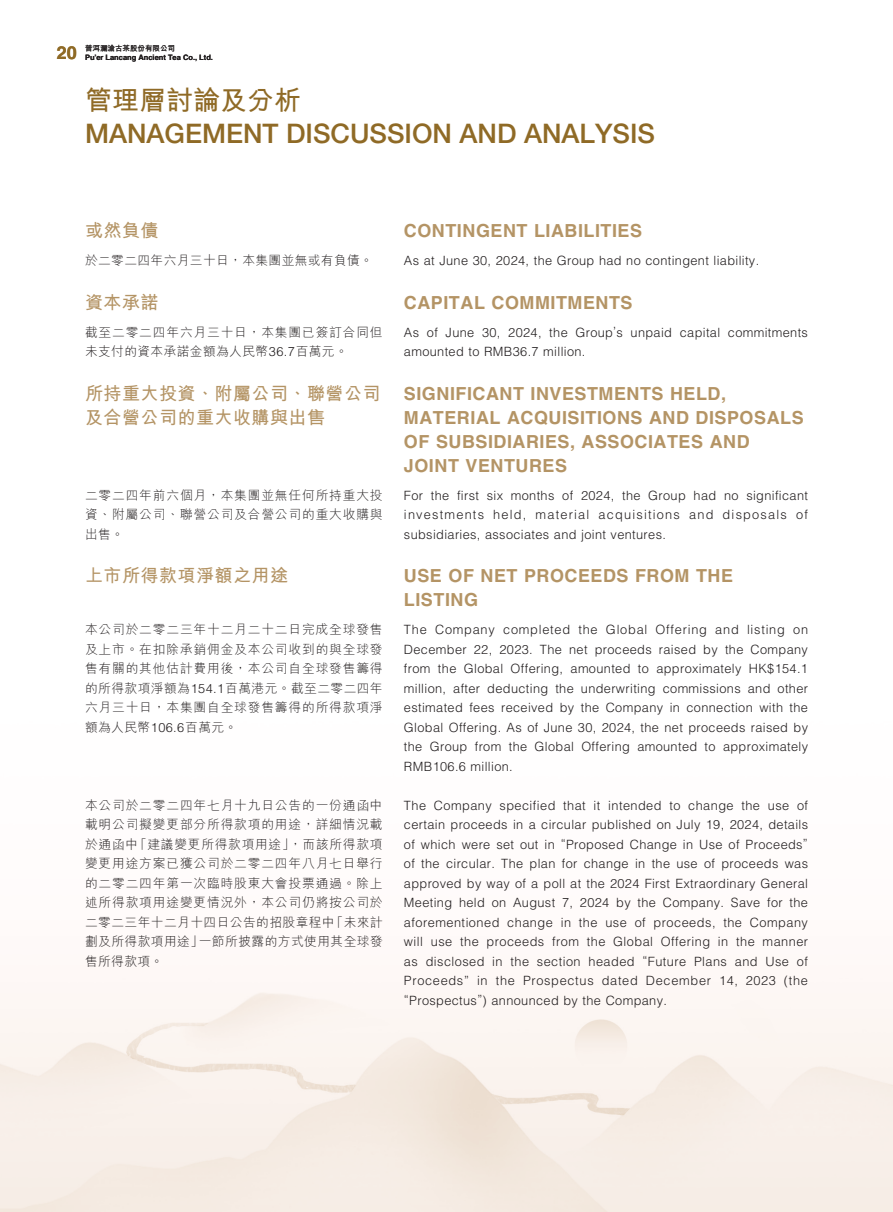
<style>
.page{position:relative;width:893px;height:1212px;background:#fff}
.page>*{position:absolute;margin:0;border:0;box-sizing:border-box;transform-origin:0 0}
.t1{font:500 27px "Helvetica Neue LT Std";color:#8f6a26}
.t2{font:700 27px "M Hei HK";color:#8f6a26}
.t3{font:700 18px/24px "Helvetica LT Std";letter-spacing:.03em;color:#b49465}
.t4{font:700 18px/24px "M Hei HK";letter-spacing:.03em;color:#b49465}
.t5{font:700 18px "Helvetica LT Std";color:#8f6a26}
.t6{font:300 12.75px/19.5px "Helvetica LT Std";letter-spacing:.03em;color:#231f20;text-align:justify}
.t7{font:300 12.75px/19.5px "M Hei HK";letter-spacing:.035em;color:#231f20;text-align:justify}
.t8{font:300 12.75px/19.5px "M Hei HK";letter-spacing:.065em;color:#231f20}
.t9{font:700 7.5px "Helvetica LT Std";color:#231f20}
.t10{font:700 7.5px "M Hei HK";color:#231f20}
.s1{font-family:"Helvetica LT Std"}
</style>
<div class="page">
<h2 class="t5" style="left:57px;top:42px;width:22px">20</h2>
<p class="t10" style="left:85px;top:43px;width:91px">普洱瀾滄古茶股份有限公司</p>
<p class="t9" style="left:85px;top:53px;width:129px">Pu’er Lancang Ancient Tea Co., Ltd.</p>
<h1 class="t2" style="left:85px;top:81px;width:217px">管理層討論及分析</h1>
<h1 class="t1" style="left:85px;top:117px;width:572px">MANAGEMENT DISCUSSION AND ANALYSIS</h1>
<h2 class="t4" style="left:85px;top:217px;width:75px">或然負債</h2>
<p class="t7" style="left:85px;top:251px;width:289px">於二零二四年六月三十日，本集團並無或有負債。</p>
<h2 class="t4" style="left:85px;top:289px;width:75px">資本承諾</h2>
<p class="t8" style="left:85px;top:322px;width:299px">截至二零二四年六月三十日，本集團已簽訂合同但未支付的資本承諾金額為人民幣<span class="s1">36.7</span>百萬元。</p>
<h2 class="t4" style="left:85px;top:380px;width:297px">所持重大投資、附屬公司、聯營公司及合營公司的重大收購與出售</h2>
<p class="t7" style="left:85px;top:485px;width:299px">二零二四年前六個月，本集團並無任何所持重大投資、附屬公司、聯營公司及合營公司的重大收購與出售。</p>
<h2 class="t4" style="left:85px;top:562px;width:205px">上市所得款項淨額之用途</h2>
<p class="t7" style="left:85px;top:620px;width:299px">本公司於二零二三年十二月二十二日完成全球發售及上市。在扣除承銷佣金及本公司收到的與全球發售有關的其他估計費用後，本公司自全球發售籌得的所得款項淨額為<span class="s1">154.1</span>百萬港元。截至二零二四年六月三十日，本集團自全球發售籌得的所得款項淨額為人民幣<span class="s1">106.6</span>百萬元。</p>
<p class="t7" style="left:85px;top:795px;width:299px">本公司於二零二四年七月十九日公告的一份通函中載明公司擬變更部分所得款項的用途，詳細情況載於通函中「建議變更所得款項用途」，而該所得款項變更用途方案已獲公司於二零二四年八月七日舉行的二零二四年第一次臨時股東大會投票通過。除上述所得款項用途變更情況外，本公司仍將按公司於二零二三年十二月十四日公告的招股章程中「未來計劃及所得款項用途」一節所披露的方式使用其全球發售所得款項。</p>
<h2 class="t3" style="left:404px;top:219px;width:240px">CONTINGENT LIABILITIES</h2>
<p class="t6" style="left:404px;top:251px;width:357px">As at June 30, 2024, the Group had no contingent liability.</p>
<h2 class="t3" style="left:404px;top:290px;width:230px">CAPITAL COMMITMENTS</h2>
<p class="t6" style="left:404px;top:322px;width:406px">As of June 30, 2024, the Group’s unpaid capital commitments amounted to RMB36.7 million.</p>
<h2 class="t3" style="left:404px;top:381px;width:401px">SIGNIFICANT INVESTMENTS HELD,<br>MATERIAL ACQUISITIONS AND DISPOSALS<br>OF SUBSIDIARIES, ASSOCIATES AND<br>JOINT VENTURES</h2>
<p class="t6" style="left:404px;top:485px;width:406px">For the first six months of 2024, the Group had no significant investments held, material acquisitions and disposals of subsidiaries, associates and joint ventures.</p>
<h2 class="t3" style="left:404px;top:564px;width:331px">USE OF NET PROCEEDS FROM THE<br>LISTING</h2>
<p class="t6" style="left:404px;top:620px;width:406px">The Company completed the Global Offering and listing on December 22, 2023. The net proceeds raised by the Company from the Global Offering, amounted to approximately HK$154.1 million, after deducting the underwriting commissions and other estimated fees received by the Company in connection with the Global Offering. As of June 30, 2024, the net proceeds raised by the Group from the Global Offering amounted to approximately RMB106.6 million.</p>
<p class="t6" style="left:404px;top:795px;width:406px">The Company specified that it intended to change the use of certain proceeds in a circular published on July 19, 2024, details of which were set out in “Proposed Change in Use of Proceeds” of the circular. The plan for change in the use of proceeds was approved by way of a poll at the 2024 First Extraordinary General Meeting held on August 7, 2024 by the Company. Save for the aforementioned change in the use of proceeds, the Company will use the proceeds from the Global Offering in the manner as disclosed in the section headed “Future Plans and Use of Proceeds” in the Prospectus dated December 14, 2023 (the “Prospectus”) announced by the Company.</p>
</div>
